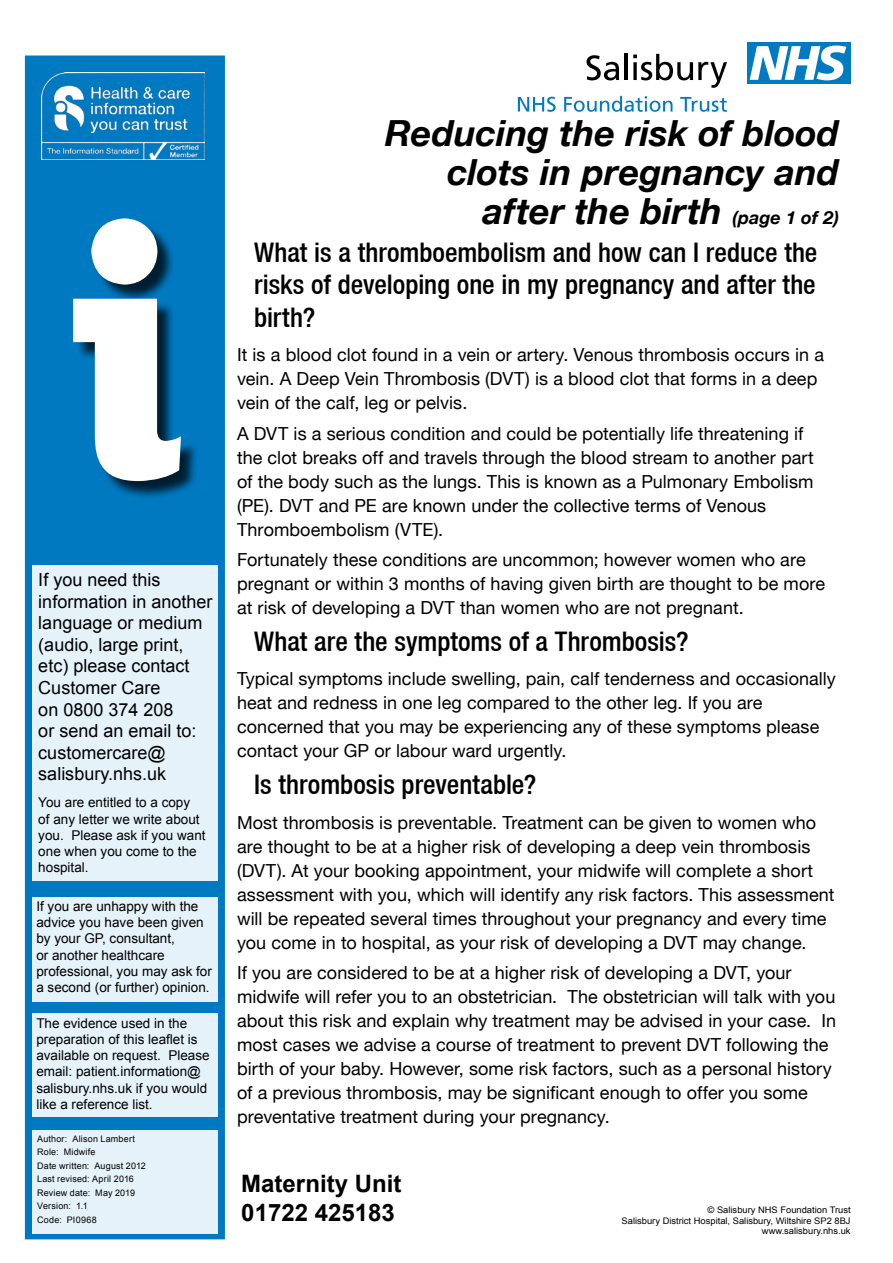
<style>
.page{position:relative;width:893px;height:1263px;background:#fff}
.page>*{position:absolute;margin:0;border:0;box-sizing:border-box;transform-origin:0 0}
.t1{font:370.5px "FS Lola Extra Bold Regular";color:#fff}
.t2{font:italic 700 36px/39px "Helvetica Neue LT";color:#000;text-align:right}
.t3{font:500 condensed 27px/32.4px "Helvetica Neue LT";color:#000;text-align:justify}
.t4{font:700 24px/28.8px "Arial";color:#000}
.t5{font:18px/24px "Helvetica Neue LT";letter-spacing:.005em;color:#000}
.t6{font:18px/21.6px "Arial";color:#000}
.t7{font:13.5px/16.2px "Arial";color:#000}
.t8{font:9px/13.5px "Arial";letter-spacing:.02em;color:#000}
.t9{font:9px/10.8px "Arial";color:#000;text-align:right;scale:1.04 1}
.s1{font-size:18px}
</style>
<div class="page">
<div style="left:23px;top:54px;width:203px;height:1187px;background:#0079c1;border:2px solid #fff"></div>
<div style="left:32px;top:566px;width:186px;height:315px;background:#e6f2f9"></div>
<div style="left:32px;top:1014px;width:186px;height:103px;background:#e6f2f9"></div>
<div style="left:32px;top:1131px;width:186px;height:103px;background:#e6f2f9"></div>
<svg style="left:587px;top:55px;width:32px;height:25px"></svg>
<hr style="left:624px;top:54px;width:4px;height:26px;background:#000">
<svg style="left:633px;top:54px;width:94px;height:34px"></svg>
<div style="left:747px;top:42px;width:103px;height:42px;background:#007ac2"></div>
<svg style="left:750px;top:46px;width:96px;height:34px"></svg>
<svg style="left:518px;top:97px;width:38px;height:15px"></svg>
<svg style="left:564px;top:96px;width:108px;height:16px"></svg>
<svg style="left:680px;top:97px;width:47px;height:15px"></svg>
<div style="left:32px;top:897px;width:186px;height:104px;background:#e6f2f9"></div>
<div style="left:75px;top:221px;width:124px;height:278px;background:#000;opacity:.75"></div>
<img style="left:42px;top:72px;width:162px;height:88px">
<h1 class="t1" style="left:66px;top:160px;width:126px">i</h1>
<p class="t6" style="left:38px;top:569px;width:176px">If you need this information in another language or medium (audio, large print, etc) please contact<br>Customer Care<br>on 0800 374 208<br>or send an email to: customercare@ salisbury.nhs.uk</p>
<p class="t7" style="left:38px;top:795px;width:169px">You are entitled to a copy<br>of any letter we write about you. Please ask if you want one when you come to the hospital.</p>
<p class="t7" style="left:36px;top:898px;width:177px">If you are unhappy with the advice you have been given by your GP, consultant,<br>or another healthcare professional, you may ask for a second (or further) opinion.</p>
<p class="t7" style="left:36px;top:1015px;width:175px">The evidence used in the preparation of this leaflet is available on request. Please email: patient.information@ salisbury.nhs.uk if you would like a reference list.</p>
<p class="t8" style="left:37px;top:1132px;width:110px">Author: Alison Lambert<br>Role: Midwife<br>Date written: August 2012<br>Last revised: April 2016<br>Review date: May 2019<br>Version: 1.1<br>Code: PI0968</p>
<h2 class="t2" style="left:385px;top:113px;width:455px">Reducing the risk of blood clots in pregnancy and after the birth <span class="s1">(page 1 of 2)</span></h2>
<h3 class="t3" style="left:254px;top:236px;width:565px">What is a thromboembolism and how can I reduce the risks of developing one in my pregnancy and after the birth?</h3>
<p class="t5" style="left:237px;top:342px;width:588px">It is a blood clot found in a vein or artery. Venous thrombosis occurs in a vein. A Deep Vein Thrombosis (DVT) is a blood clot that forms in a deep vein of the calf, leg or pelvis.</p>
<p class="t5" style="left:237px;top:421px;width:578px">A DVT is a serious condition and could be potentially life threatening if the clot breaks off and travels through the blood stream to another part of the body such as the lungs. This is known as a Pulmonary Embolism (PE). DVT and PE are known under the collective terms of Venous Thromboembolism (VTE).</p>
<p class="t5" style="left:237px;top:547px;width:590px">Fortunately these conditions are uncommon; however women who are pregnant or within 3 months of having given birth are thought to be more at risk of developing a DVT than women who are not pregnant.</p>
<h3 class="t3" style="left:254px;top:624px;width:436px">What are the symptoms of a Thrombosis?</h3>
<p class="t5" style="left:237px;top:666px;width:600px">Typical symptoms include swelling, pain, calf tenderness and occasionally heat and redness in one leg compared to the other leg. If you are concerned that you may be experiencing any of these symptoms please contact your GP or labour ward urgently.</p>
<h3 class="t3" style="left:254px;top:768px;width:284px">Is thrombosis preventable?</h3>
<p class="t5" style="left:237px;top:810px;width:599px">Most thrombosis is preventable. Treatment can be given to women who are thought to be at a higher risk of developing a deep vein thrombosis (DVT). At your booking appointment, your midwife will complete a short assessment with you, which will identify any risk factors. This assessment will be repeated several times throughout your pregnancy and every time you come in to hospital, as your risk of developing a DVT may change.</p>
<p class="t5" style="left:237px;top:960px;width:601px">If you are considered to be at a higher risk of developing a DVT, your midwife will refer you to an obstetrician. The obstetrician will talk with you about this risk and explain why treatment may be advised in your case. In most cases we advise a course of treatment to prevent DVT following the birth of your baby. However, some risk factors, such as a personal history of a previous thrombosis, may be significant enough to offer you some preventative treatment during your pregnancy.</p>
<h3 class="t4" style="left:241px;top:1170px;width:162px">Maternity Unit<br>01722 425183</h3>
<p class="t9" style="left:622px;top:1204px;width:222px">© Salisbury NHS Foundation Trust<br>Salisbury District Hospital, Salisbury, Wiltshire SP2 8BJ www.salisbury.nhs.uk</p>
</div>
